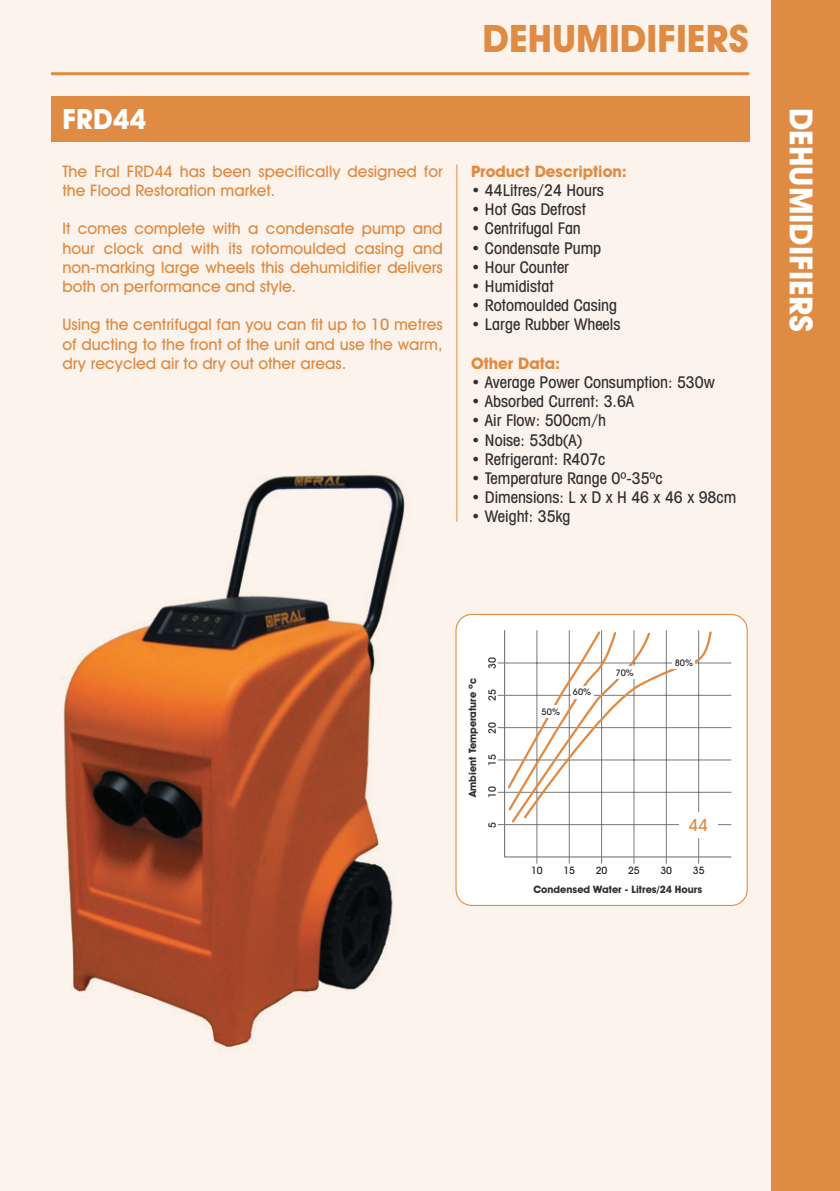
<style>
.page{position:relative;width:840px;height:1191px;background:#fff}
.page>*{position:absolute;margin:0;border:0;box-sizing:border-box;transform-origin:0 0}
.t1{font:700 38px "Avant Garde IT Cby BT";color:#e08b44}
.t2{font:700 32px "Avant Garde IT Cby BT";color:#fff}
.t3{font:700 28px "Avant Garde IT Cby BT";color:#fff}
.t4{font:500 17.2px "Avant Garde IT Cby BT";color:#e08b44}
.t5{font:500 16px/19.2px "Avant Garde IT Cby BT";color:#e08b44;text-align:justify}
.t6{font:500 condensed 16px "Avant Garde IT Cby BT";color:#312f30}
.t7{font:700 16px "Avant Garde IT Cby BT";color:#e08b44}
.t8{font:700 10.2px/19.4px "Avant Garde IT Cby BT";color:#312f30;text-align:right}
.t9{font:500 10.2px "Avant Garde IT Cby BT";color:#231f20}
.t10{font:500 9.2px "Avant Garde IT Cby BT";color:#231f20}
.s1{font-weight:500;color:#231f20}
</style>
<div class="page">
<div style="left:0;top:0;width:771px;height:1191px;background:#fcf4ec"></div>
<div style="left:771px;top:0;width:68px;height:1191px;background:#e08b44"></div>
<hr style="left:51px;top:72px;width:697px;height:3px;background:#e08b44">
<div style="left:51px;top:96px;width:697px;height:46px;background:#e08b44"></div>
<img style="left:61px;top:474px;width:344px;height:574px">
<div style="left:456px;top:614px;width:290px;height:291px;background:#fff;border-radius:16px"></div>
<div style="left:455px;top:614px;width:292px;height:292px;border:1px solid #e08b44;border-radius:16px"></div>
<hr style="left:498px;top:824px;width:232px;height:1px;background:#76787b">
<hr style="left:498px;top:792px;width:232px;height:1px;background:#76787b">
<hr style="left:498px;top:759px;width:232px;height:1px;background:#76787b">
<hr style="left:498px;top:727px;width:232px;height:1px;background:#76787b">
<hr style="left:498px;top:695px;width:232px;height:1px;background:#76787b">
<hr style="left:536px;top:630px;width:1px;height:233px;background:#76787b">
<hr style="left:568px;top:630px;width:1px;height:233px;background:#76787b">
<hr style="left:601px;top:630px;width:1px;height:233px;background:#76787b">
<hr style="left:633px;top:630px;width:1px;height:233px;background:#76787b">
<hr style="left:665px;top:630px;width:1px;height:233px;background:#76787b">
<hr style="left:698px;top:630px;width:1px;height:233px;background:#76787b">
<hr style="left:498px;top:662px;width:232px;height:1px;background:#76787b">
<svg style="left:503px;top:630px;width:228px;height:228px"></svg>
<hr style="left:456px;top:164px;width:1px;height:358px;background:#e08b44">
<p class="t3" style="left:62px;top:102px;width:85px">FRD44</p>
<p class="t5" style="left:62px;top:161px;width:381px">The Fral FRD44 has been specifically designed for the Flood Restoration market.</p>
<p class="t5" style="left:62px;top:219px;width:381px">It comes complete with a condensate pump and hour clock and with its rotomoulded casing and non-marking large wheels this dehumidifier delivers both on performance and style.</p>
<p class="t5" style="left:62px;top:315px;width:381px">Using the centrifugal fan you can fit up to 10 metres of ducting to the front of the unit and use the warm, dry recycled air to dry out other areas.</p>
<p class="t1" style="left:482px;top:15px;width:268px">DEHUMIDIFIERS</p>
<p class="t7" style="left:471px;top:161px;width:157px">Product Description:</p>
<p class="t6" style="left:471px;top:180px;width:134px">• 44Litres/24 Hours</p>
<p class="t6" style="left:471px;top:200px;width:116px">• Hot Gas Defrost</p>
<p class="t6" style="left:471px;top:219px;width:111px">• Centrifugal Fan</p>
<p class="t6" style="left:471px;top:238px;width:132px">• Condensate Pump</p>
<p class="t6" style="left:471px;top:257px;width:99px">• Hour Counter</p>
<p class="t6" style="left:471px;top:276px;width:84px">• Humidistat</p>
<p class="t6" style="left:471px;top:296px;width:147px">• Rotomoulded Casing</p>
<p class="t6" style="left:471px;top:315px;width:151px">• Large Rubber Wheels</p>
<p class="t7" style="left:471px;top:353px;width:91px">Other Data:</p>
<p class="t6" style="left:471px;top:372px;width:245px">• Average Power Consumption: 530w</p>
<p class="t6" style="left:471px;top:392px;width:164px">• Absorbed Current: 3.6A</p>
<p class="t6" style="left:471px;top:411px;width:137px">• Air Flow: 500cm/h</p>
<p class="t6" style="left:471px;top:430px;width:113px">• Noise: 53db(A)</p>
<p class="t6" style="left:471px;top:449px;width:136px">• Refrigerant: R407c</p>
<p class="t6" style="left:471px;top:468px;width:193px">• Temperature Range 0º-35ºc</p>
<p class="t6" style="left:471px;top:488px;width:266px">• Dimensions: L x D x H 46 x 46 x 98cm</p>
<p class="t6" style="left:471px;top:507px;width:101px">• Weight: 35kg</p>
<p class="t2" style="left:820px;top:108px;width:226px;rotate:90deg">DEHUMIDIFIERS</p>
<p class="t8" style="left:462px;top:797px;width:120px;rotate:-90deg">Ambient Temperature ºc</p>
<p class="t9" style="left:485px;top:669px;width:13px;rotate:-90deg">30</p>
<p class="t9" style="left:485px;top:701px;width:13px;rotate:-90deg">25</p>
<p class="t9" style="left:485px;top:733px;width:13px;rotate:-90deg">20</p>
<p class="t9" style="left:485px;top:766px;width:13px;rotate:-90deg">15</p>
<p class="t9" style="left:485px;top:798px;width:13px;rotate:-90deg">10</p>
<p class="t9" style="left:485px;top:827px;width:7px;rotate:-90deg">5</p>
<p class="t10" style="left:541px;top:706px;width:20px">50%</p>
<p class="t10" style="left:572px;top:686px;width:20px">60%</p>
<p class="t10" style="left:615px;top:667px;width:20px">70%</p>
<p class="t10" style="left:674px;top:657px;width:20px">80%</p>
<p class="t4" style="left:688px;top:814px;width:21px">44</p>
<p class="t9" style="left:530px;top:864px;width:13px">10</p>
<p class="t9" style="left:563px;top:864px;width:13px">15</p>
<p class="t9" style="left:595px;top:864px;width:13px">20</p>
<p class="t9" style="left:627px;top:864px;width:13px">25</p>
<p class="t9" style="left:660px;top:864px;width:13px">30</p>
<p class="t8" style="left:533px;top:860px;width:173px"><span class="s1">35<br></span>Condensed Water - Litres/24 Hours</p>
</div>
